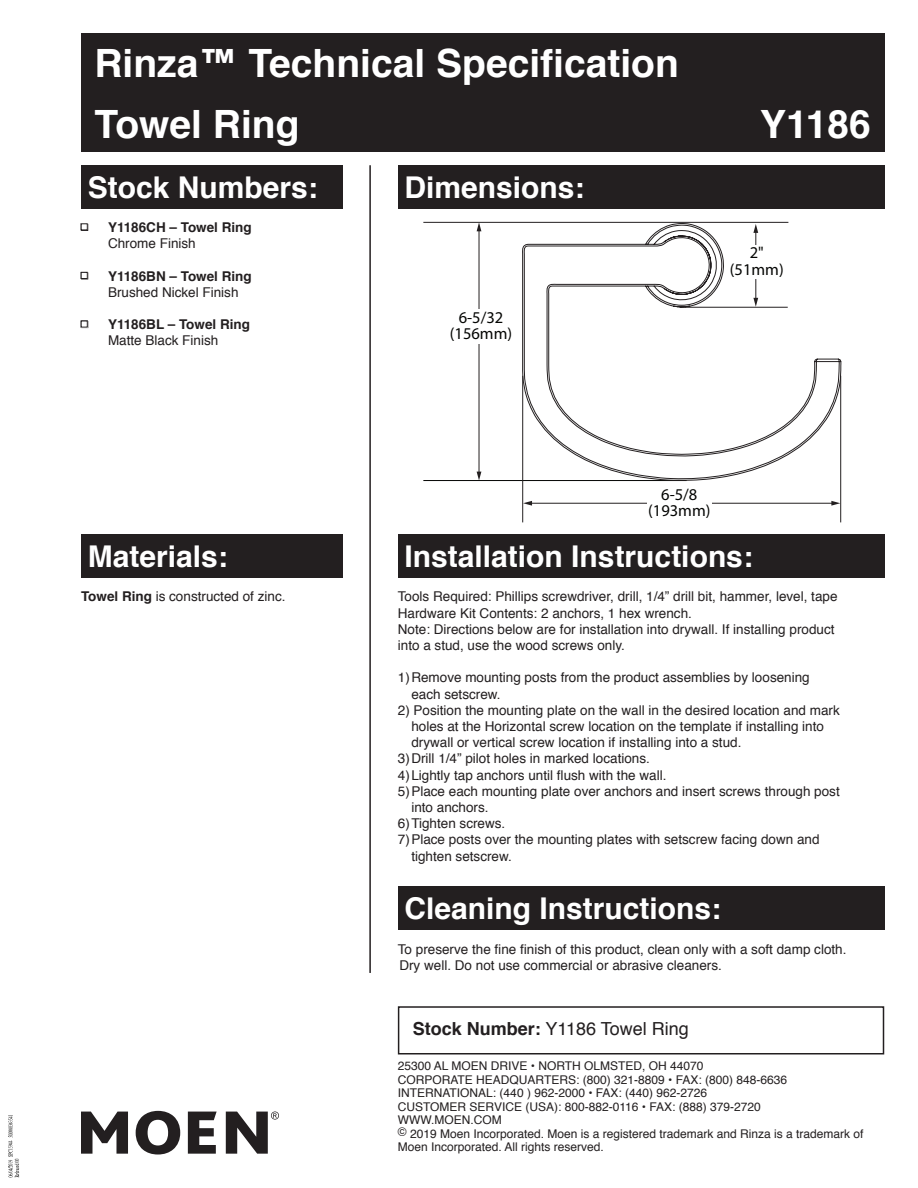
<style>
.page{position:relative;width:918px;height:1188px;background:#fff}
.page>*{position:absolute;margin:0;border:0;box-sizing:border-box;transform-origin:0 0}
.t1{font:700 39px/61.8px "Helvetica";color:#fff}
.t2{font:700 30px "Helvetica";color:#fff}
.t3{font:18px "Helvetica";color:#231f20}
.t4{font:16.5px/16.5px "Myriad Pro";color:#040503;text-align:center}
.t5{font:13.5px/16.2px "Helvetica";color:#231f20}
.t6{font:700 13.5px "Helvetica";color:#231f20}
.t7{font:12px/13.5px "Helvetica";color:#231f20}
.s1{font-weight:700}
</style>
<div class="page">
<div style="left:81px;top:34px;width:803px;height:118px;background:#231f20"></div>
<div style="left:81px;top:165px;width:261px;height:43px;background:#231f20"></div>
<div style="left:398px;top:165px;width:486px;height:43px;background:#231f20"></div>
<div style="left:398px;top:534px;width:486px;height:44px;background:#231f20"></div>
<div style="left:398px;top:887px;width:486px;height:43px;background:#231f20"></div>
<svg style="left:81px;top:223px;width:7px;height:8px"></svg>
<div style="left:81px;top:272px;width:6px;height:7px;border:1px solid #231f20"></div>
<svg style="left:81px;top:321px;width:7px;height:7px"></svg>
<div style="left:81px;top:534px;width:261px;height:44px;background:#231f20"></div>
<div style="left:398px;top:1006px;width:486px;height:48px;border:2px solid #231f20"></div>
<hr style="left:369px;top:165px;width:2px;height:808px;background:#231f20">
<svg style="left:81px;top:1112px;width:47px;height:42px"></svg>
<svg style="left:136px;top:1111px;width:44px;height:44px"></svg>
<svg style="left:188px;top:1112px;width:29px;height:42px"></svg>
<svg style="left:226px;top:1111px;width:53px;height:43px"></svg>
<hr style="left:479px;top:230px;width:1px;height:243px;background:#231f20">
<svg style="left:477px;top:223px;width:4px;height:8px"></svg>
<svg style="left:477px;top:472px;width:4px;height:8px"></svg>
<div style="left:456px;top:310px;width:57px;height:34px;background:#fff"></div>
<hr style="left:530px;top:503px;width:303px;height:1px;background:#231f20">
<svg style="left:831px;top:501px;width:9px;height:5px"></svg>
<svg style="left:523px;top:501px;width:9px;height:5px"></svg>
<div style="left:647px;top:487px;width:65px;height:34px;background:#fff"></div>
<hr style="left:423px;top:222px;width:365px;height:1px;background:#231f20">
<hr style="left:423px;top:480px;width:264px;height:1px;background:#040503">
<hr style="left:522px;top:376px;width:1px;height:146px;background:#231f20">
<hr style="left:840px;top:376px;width:1px;height:146px;background:#231f20">
<svg style="left:522px;top:223px;width:319px;height:258px"></svg>
<svg style="left:8px;top:1115px;width:11px;height:62px"></svg>
<h1 class="t1" style="left:94px;top:32px;width:586px">Rinza™ Technical Specification<br>Towel Ring</h1>
<h2 class="t2" style="left:88px;top:163px;width:232px">Stock Numbers:</h2>
<h2 class="t2" style="left:405px;top:163px;width:182px">Dimensions:</h2>
<p class="t6" style="left:108px;top:216px;width:145px">Y1186CH – Towel Ring</p>
<p class="t5" style="left:108px;top:236px;width:89px">Chrome Finish</p>
<p class="t6" style="left:108px;top:265px;width:145px">Y1186BN – Towel Ring</p>
<p class="t5" style="left:108px;top:284px;width:132px">Brushed Nickel Finish</p>
<p class="t6" style="left:108px;top:314px;width:144px">Y1186BL – Towel Ring</p>
<p class="t5" style="left:108px;top:333px;width:112px">Matte Black Finish</p>
<p class="t4" style="left:450px;top:309px;width:64px">6-5/32 (156mm)</p>
<h1 class="t1" style="left:760px;top:94px;width:112px">Y1186</h1>
<p class="t4" style="left:730px;top:244px;width:55px">2" (51mm)</p>
<p class="t4" style="left:648px;top:486px;width:64px">6-5/8 (193mm)</p>
<h2 class="t2" style="left:88px;top:533px;width:142px">Materials:</h2>
<p class="t5" style="left:81px;top:589px;width:206px"><span class="s1">Towel Ring</span> is constructed of zinc.</p>
<h2 class="t2" style="left:405px;top:533px;width:350px">Installation Instructions:</h2>
<p class="t5" style="left:398px;top:589px;width:441px">Tools Required: Phillips screwdriver, drill, 1/4” drill bit, hammer, level, tape Hardware Kit Contents: 2 anchors, 1 hex wrench.<br>Note: Directions below are for installation into drywall. If installing product into a stud, use the wood screws only.</p>
<p class="t5" style="left:411px;top:670px;width:400px;text-indent:-14px">1)Remove mounting posts from the product assemblies by loosening each setscrew.</p>
<p class="t5" style="left:398px;top:702px;width:443px">2) Position the mounting plate on the wall in the desired location and mark</p>
<p class="t5" style="left:411px;top:718px;width:414px">holes at the Horizontal screw location on the template if installing into</p>
<p class="t5" style="left:411px;top:735px;width:332px">drywall or vertical screw location if installing into a stud.</p>
<p class="t5" style="left:398px;top:751px;width:254px">3)Drill 1/4” pilot holes in marked locations.</p>
<p class="t5" style="left:398px;top:767px;width:270px">4) Lightly tap anchors until flush with the wall.</p>
<p class="t5" style="left:398px;top:783px;width:443px">5)Place each mounting plate over anchors and insert screws through post</p>
<p class="t5" style="left:411px;top:799px;width:79px">into anchors.</p>
<p class="t5" style="left:398px;top:816px;width:109px">6)Tighten screws.</p>
<p class="t5" style="left:398px;top:832px;width:423px">7)Place posts over the mounting plates with setscrew facing down and</p>
<p class="t5" style="left:411px;top:848px;width:102px">tighten setscrew.</p>
<h2 class="t2" style="left:405px;top:885px;width:318px">Cleaning Instructions:</h2>
<p class="t5" style="left:398px;top:941px;width:450px">To preserve the fine finish of this product, clean only with a soft damp cloth.<br>Dry well. Do not use commercial or abrasive cleaners.</p>
<h3 class="t3" style="left:413px;top:1015px;width:278px"><span class="s1">Stock Number:</span> Y1186 Towel Ring</h3>
<p class="t7" style="left:398px;top:1060px;width:467px">25300 AL MOEN DRIVE • NORTH OLMSTED, OH 44070<br>CORPORATE HEADQUARTERS: (800) 321-8809 • FAX: (800) 848-6636<br>INTERNATIONAL: (440 ) 962-2000 • FAX: (440) 962-2726<br>CUSTOMER SERVICE (USA): 800-882-0116 • FAX: (888) 379-2720<br>WWW.MOEN.COM<br>© 2019 Moen Incorporated. Moen is a registered trademark and Rinza is a trademark of Moen Incorporated. All rights reserved.</p>
</div>
